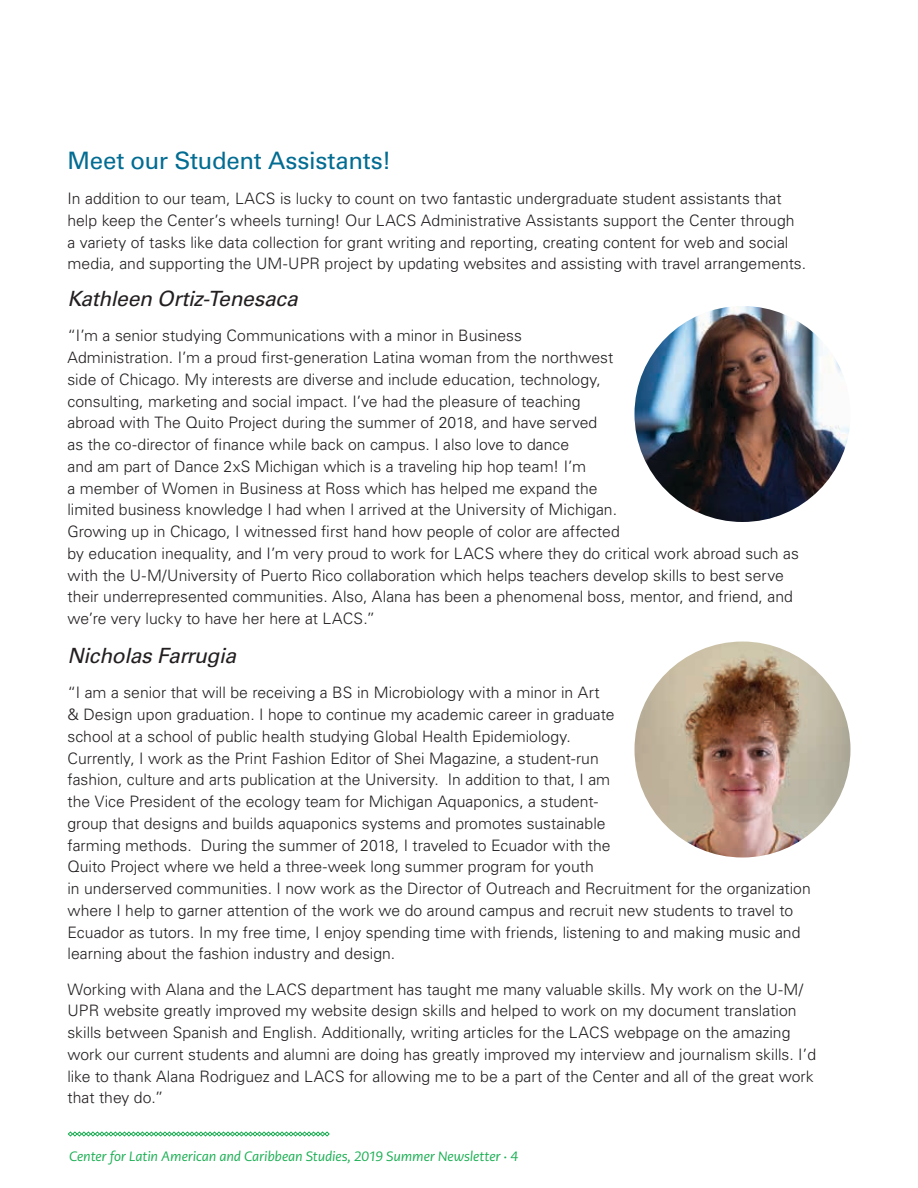
<style>
.page{position:relative;width:918px;height:1188px;background:#fff}
.page>*{position:absolute;margin:0;border:0;box-sizing:border-box;transform-origin:0 0}
.t1{font:24px "Univers LT Std";letter-spacing:-.01em;color:#026c92}
.t2{font:italic 21px "Univers LT Std";letter-spacing:-.015em;color:#231f20}
.t3{font:300 15.75px/21.8px "Univers LT Std";color:#231f20}
.t4{font:italic 13.5px "PMN Caecilia Sans Text";letter-spacing:-.015em;color:#1caf54}
</style>
<div class="page">
<img style="left:634px;top:642px;width:216px;height:216px;border-radius:108px">
<img style="left:634px;top:306px;width:216px;height:216px;border-radius:108px">
<svg style="left:68px;top:1131px;width:262px;height:6px"></svg>
<h1 class="t1" style="left:68px;top:146px;width:325px">Meet our Student Assistants!</h1>
<p class="t3" style="left:68px;top:188px;width:740px">In addition to our team, LACS is lucky to count on two fantastic undergraduate student assistants that help keep the Center’s wheels turning! Our LACS Administrative Assistants support the Center through a variety of tasks like data collection for grant writing and reporting, creating content for web and social media, and supporting the UM-UPR project by updating websites and assisting with travel arrangements.</p>
<h2 class="t2" style="left:68px;top:286px;width:232px">Kathleen Ortiz-Tenesaca</h2>
<p class="t3" style="left:68px;top:325px;width:733px">“I’m a senior studying Communications with a minor in Business<br>Administration. I’m a proud first-generation Latina woman from the northwest<br>side of Chicago. My interests are diverse and include education, technology,<br>consulting, marketing and social impact. I’ve had the pleasure of teaching<br>abroad with The Quito Project during the summer of 2018, and have served<br>as the co-director of finance while back on campus. I also love to dance<br>and am part of Dance 2xS Michigan which is a traveling hip hop team! I’m<br>a member of Women in Business at Ross which has helped me expand the<br>limited business knowledge I had when I arrived at the University of Michigan.<br>Growing up in Chicago, I witnessed first hand how people of color are affected<br>by education inequality, and I’m very proud to work for LACS where they do critical work abroad such as with the U-M/University of Puerto Rico collaboration which helps teachers develop skills to best serve their underrepresented communities. Also, Alana has been a phenomenal boss, mentor, and friend, and we’re very lucky to have her here at LACS.”</p>
<h2 class="t2" style="left:68px;top:643px;width:170px">Nicholas Farrugia</h2>
<p class="t3" style="left:68px;top:682px;width:745px">“I am a senior that will be receiving a BS in Microbiology with a minor in Art<br>&amp; Design upon graduation. I hope to continue my academic career in graduate<br>school at a school of public health studying Global Health Epidemiology.<br>Currently, I work as the Print Fashion Editor of Shei Magazine, a student-run<br>fashion, culture and arts publication at the University. In addition to that, I am<br>the Vice President of the ecology team for Michigan Aquaponics, a student-<br>group that designs and builds aquaponics systems and promotes sustainable<br>farming methods. During the summer of 2018, I traveled to Ecuador with the<br>Quito Project where we held a three-week long summer program for youth<br>in underserved communities. I now work as the Director of Outreach and Recruitment for the organization where I help to garner attention of the work we do around campus and recruit new students to travel to Ecuador as tutors. In my free time, I enjoy spending time with friends, listening to and making music and learning about the fashion industry and design.</p>
<p class="t3" style="left:68px;top:978px;width:750px">Working with Alana and the LACS department has taught me many valuable skills. My work on the U-M/ UPR website greatly improved my website design skills and helped to work on my document translation skills between Spanish and English. Additionally, writing articles for the LACS webpage on the amazing work our current students and alumni are doing has greatly improved my interview and journalism skills. I’d like to thank Alana Rodriguez and LACS for allowing me to be a part of the Center and all of the great work that they do.”</p>
<p class="t4" style="left:69px;top:1148px;width:450px">Center for Latin American and Caribbean Studies, 2019 Summer Newsletter · 4</p>
</div>
